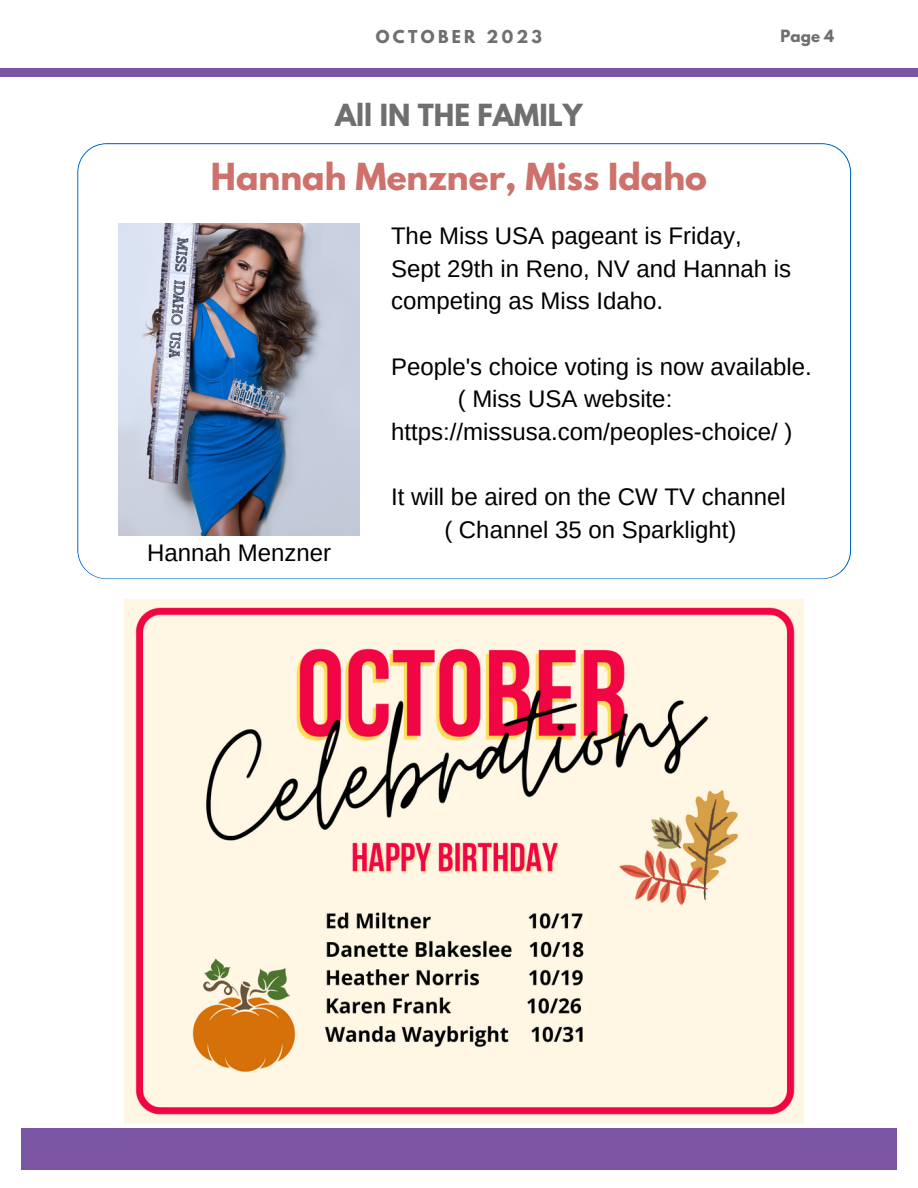
<style>
.page{position:relative;width:918px;height:1188px;background:#fff}
.page>*{position:absolute;margin:0;border:0;box-sizing:border-box;transform-origin:0 0}
.t1{font:700 33px "League Spartan";color:#cd716a}
.t2{font:700 27px "League Spartan";color:#6f6f6f}
.t3{font:24px/32.7px "Arimo";color:#000}
.t4{font:700 15.75px "League Spartan";letter-spacing:.21em;color:#6f6f6f}
.t5{font:700 15px "League Spartan";color:#6f6f6f}
</style>
<div class="page">
<div style="left:0;top:68px;width:918px;height:9px;background:#7955a3"></div>
<div style="left:21px;top:1128px;width:876px;height:41px;background:#7955a3"></div>
<svg style="left:77px;top:143px;width:774px;height:436px"></svg>
<img style="left:118px;top:223px;width:242px;height:313px">
<img style="left:125px;top:599px;width:678px;height:525px">
<p class="t4" style="left:376px;top:29px;width:168px">OCTOBER 2023</p>
<p class="t5" style="left:781px;top:28px;width:55px">Page 4</p>
<p class="t2" style="left:335px;top:102px;width:249px">All IN THE FAMILY</p>
<p class="t1" style="left:211px;top:161px;width:498px">Hannah Menzner, Miss Idaho</p>
<p class="t3" style="left:391px;top:220px;width:352px">The Miss USA pageant is Friday,</p>
<p class="t3" style="left:391px;top:252px;width:402px">Sept 29th in Reno, NV and Hannah is competing as Miss Idaho.</p>
<p class="t3" style="left:147px;top:537px;width:186px">Hannah Menzner</p>
<p class="t3" style="left:391px;top:350px;width:422px">People's choice voting is now available.</p>
<p class="t3" style="left:458px;top:383px;width:216px">( Miss USA website:</p>
<p class="t3" style="left:391px;top:415px;width:403px">https://missusa.com/peoples-choice/ )</p>
<p class="t3" style="left:391px;top:481px;width:396px">It will be aired on the CW TV channel</p>
<p class="t3" style="left:444px;top:513px;width:294px">( Channel 35 on Sparklight)</p>
</div>
